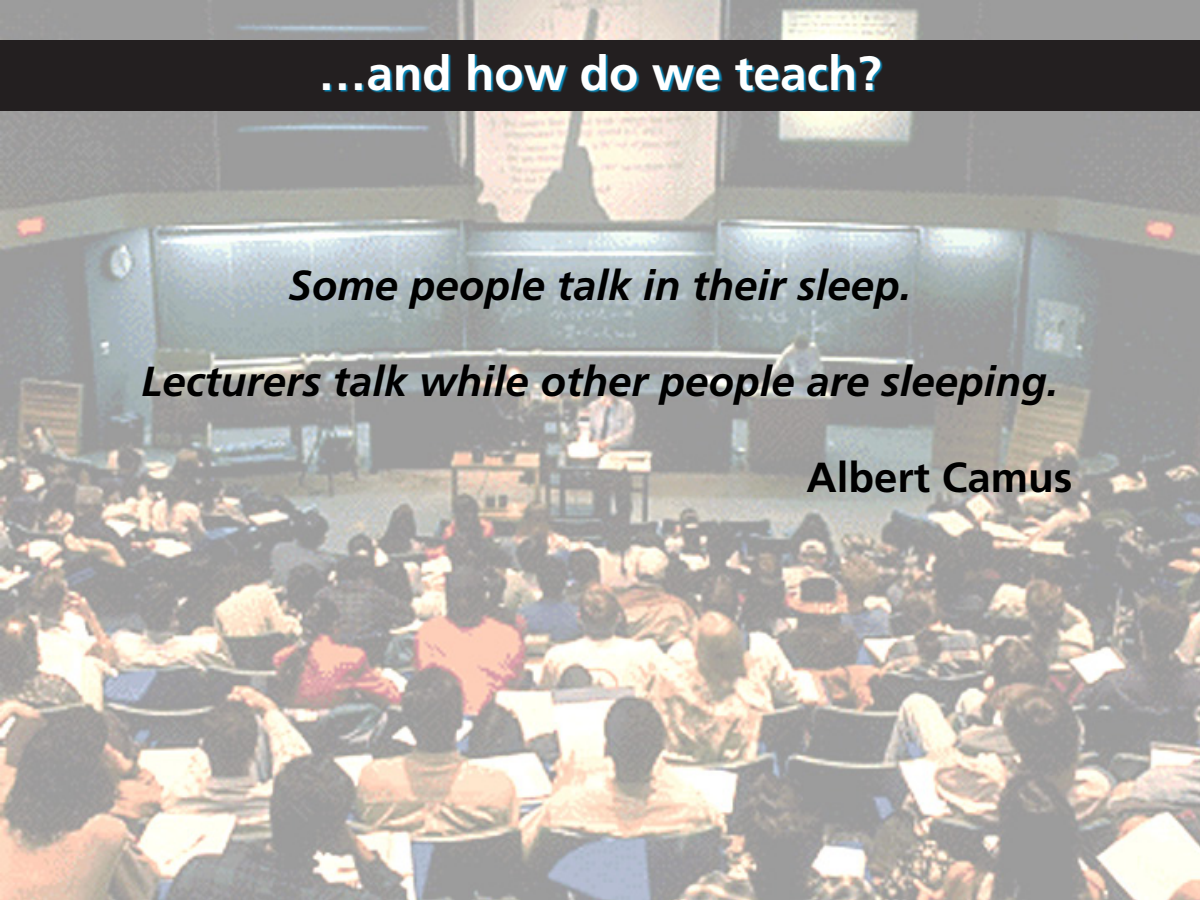
<style>
.page{position:relative;width:1200px;height:900px;background:#fff}
.page>*{position:absolute;margin:0;border:0;box-sizing:border-box;transform-origin:0 0}
.t1{font:700 48px "Frutiger";color:#fff}
.t2{font:italic 700 42px "Frutiger";color:#000}
.t3{font:700 42px "Frutiger";color:#000}
</style>
<div class="page">
<img style="left:0;top:0;width:1200px;height:900px">
<div style="left:0;top:40px;width:1200px;height:71px;background:#231f20"></div>
<div style="left:323px;top:54px;width:560px;height:39px;background:#00aeef;opacity:.75"></div>
<p class="t1" style="left:319px;top:45px;width:564px">…and how do we teach?</p>
<p class="t2" style="left:288px;top:261px;width:625px">Some people talk in their sleep.</p>
<p class="t2" style="left:141px;top:357px;width:919px">Lecturers talk while other people are sleeping.</p>
<p class="t3" style="left:806px;top:453px;width:268px">Albert Camus</p>
</div>
